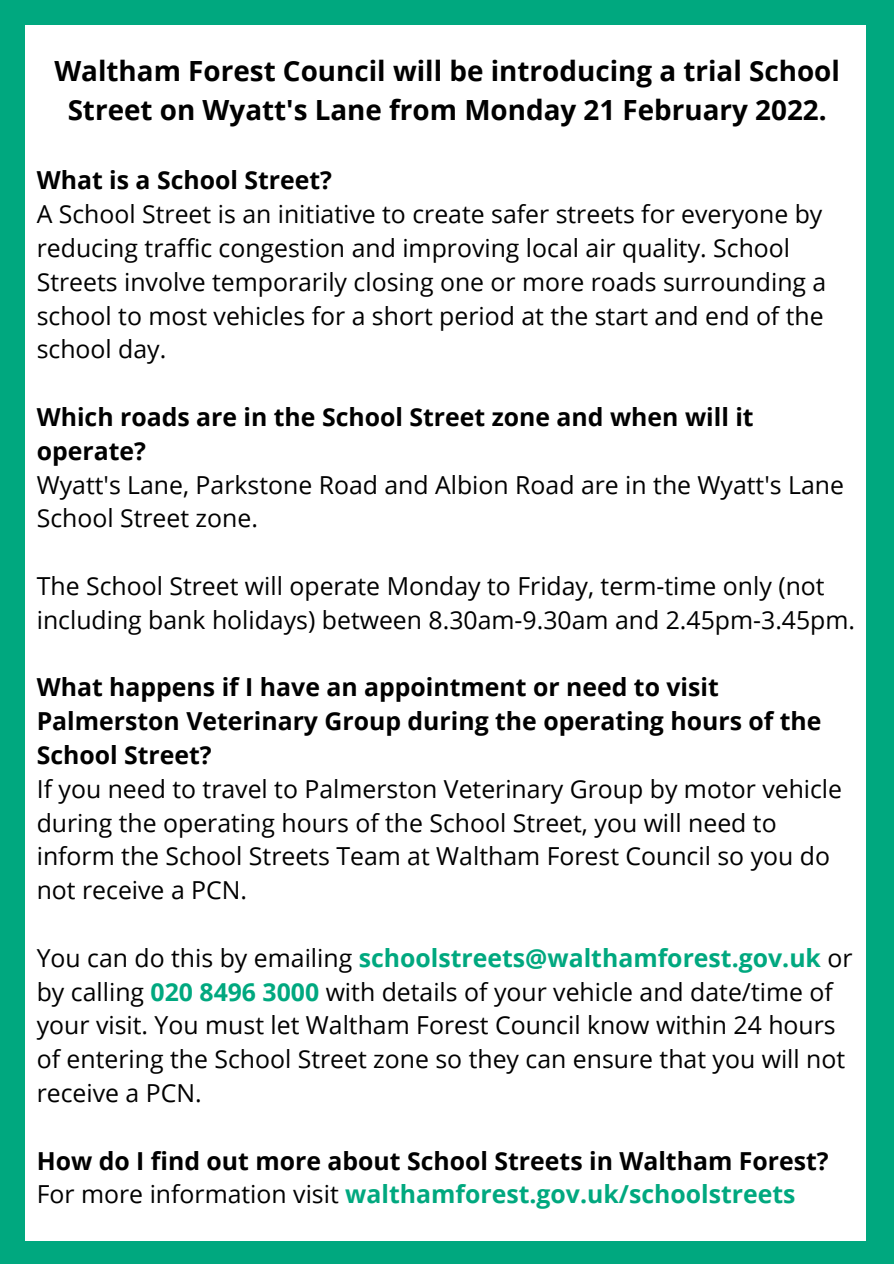
<style>
.page{position:relative;width:894px;height:1264px;background:#fff}
.page>*{position:absolute;margin:0;border:0;box-sizing:border-box;transform-origin:0 0}
.t1{font:700 27.75px/38.2px "Open Sans";color:#000;text-align:center}
.t2{font:24.75px/33.8px "Open Sans";color:#000}
.t3{font:700 24.75px/33.8px "Open Sans";color:#000}
.s1{font-weight:700;color:#00a87f}
.s2{font-weight:400}
.s3{color:#00a87f}
</style>
<div class="page">
<div style="left:0;top:0;width:893px;height:1263px;background:#00a87f"></div>
<div style="left:25px;top:26px;width:840px;height:1214px;background:#fff"></div>
<p class="t1" style="left:54px;top:51px;width:786px">Waltham Forest Council will be introducing a trial School<br>Street on Wyatt's Lane from Monday 21 February 2022.</p>
<p class="t3" style="left:37px;top:163px;width:297px">What is a School Street?</p>
<p class="t2" style="left:37px;top:197px;width:791px">A School Street is an initiative to create safer streets for everyone by reducing traffic congestion and improving local air quality. School Streets involve temporarily closing one or more roads surrounding a school to most vehicles for a short period at the start and end of the school day.</p>
<p class="t3" style="left:37px;top:399px;width:718px">Which roads are in the School Street zone and when will it operate?</p>
<p class="t2" style="left:37px;top:467px;width:808px">Wyatt's Lane, Parkstone Road and Albion Road are in the Wyatt's Lane<br>School Street zone.</p>
<p class="t2" style="left:37px;top:568px;width:819px">The School Street will operate Monday to Friday, term-time only (not including bank holidays) between 8.30am-9.30am and 2.45pm-3.45pm.</p>
<p class="t3" style="left:37px;top:670px;width:786px">What happens if I have an appointment or need to visit<br>Palmerston Veterinary Group during the operating hours of the<br>School Street?</p>
<p class="t2" style="left:37px;top:771px;width:806px">If you need to travel to Palmerston Veterinary Group by motor vehicle during the operating hours of the School Street, you will need to inform the School Streets Team at Waltham Forest Council so you do not receive a PCN.</p>
<p class="t2" style="left:37px;top:940px;width:817px">You can do this by emailing <span class="s1">schoolstreets@walthamforest.gov.uk</span> or by calling <span class="s1">020 8496 3000</span> with details of your vehicle and date/time of your visit. You must let Waltham Forest Council know within 24 hours of entering the School Street zone so they can ensure that you will not receive a PCN.</p>
<p class="t3" style="left:37px;top:1142px;width:793px">How do I find out more about School Streets in Waltham Forest?<br><span class="s2">For more information visit</span> <span class="s3">walthamforest.gov.uk/schoolstreets</span></p>
</div>
